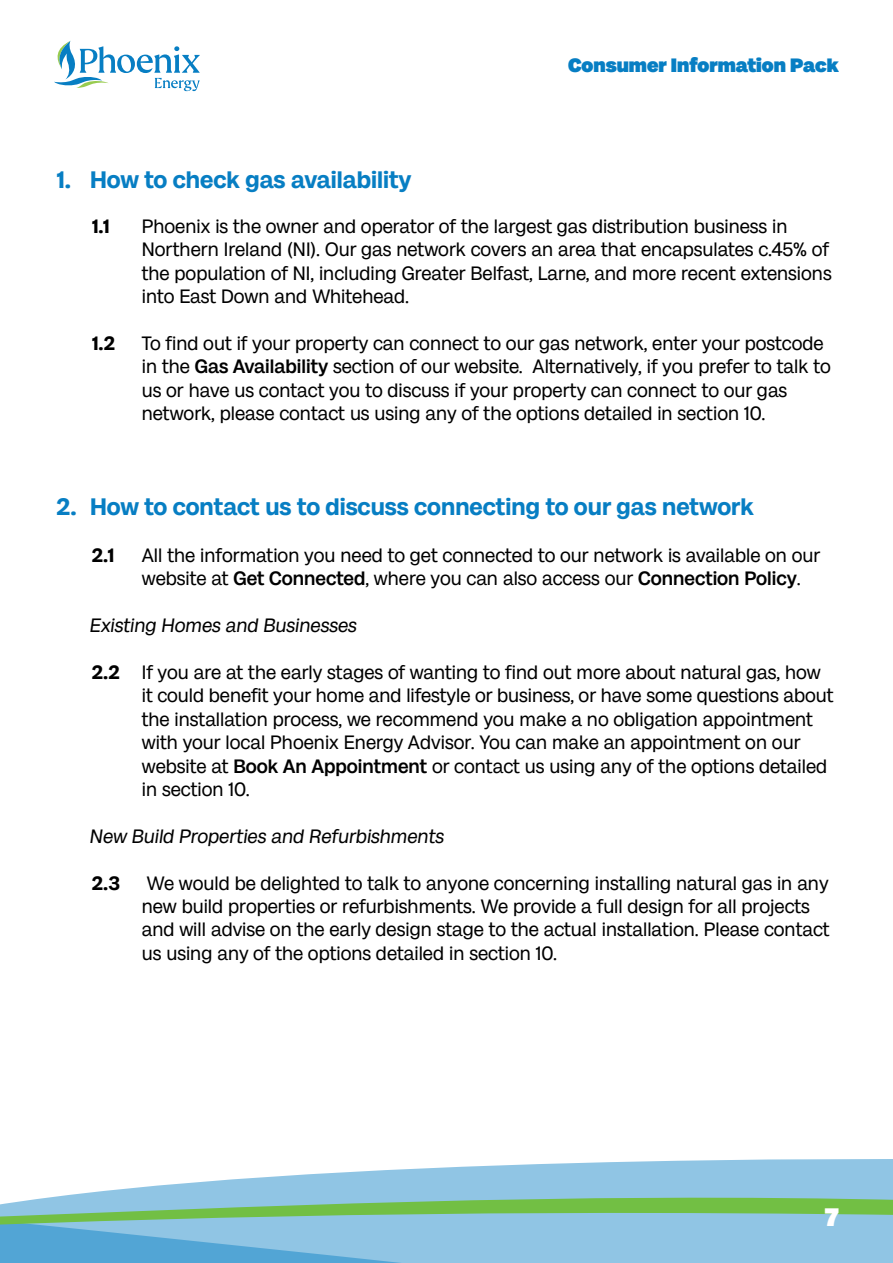
<style>
.page{position:relative;width:893px;height:1263px;background:#fff}
.page>*{position:absolute;margin:0;border:0;box-sizing:border-box;transform-origin:0 0}
.t1{font:800 25.5px "Milligram";color:#fff}
.t2{font:700 24px "Milligram";color:#077ec3}
.t3{font:19.5px/23.4px "Milligram";color:#000}
.t4{font:800 19.5px "Milligram";color:#077ec3}
.t5{font:700 19.5px "Milligram";color:#000}
.s1{font-weight:500}
.s2{font-weight:700}
</style>
<div class="page">
<svg style="left:0;top:1159px;width:893px;height:104px;background:#94c8d2"></svg>
<svg style="left:54px;top:41px;width:146px;height:50px"></svg>
<p class="t4" style="left:568px;top:50px;width:272px">Consumer Information Pack</p>
<p class="t2" style="left:57px;top:163px;width:356px">1. How to check gas availability</p>
<p class="t5" style="left:92px;top:213px;width:19px">1.1</p>
<p class="t3" style="left:142px;top:213px;width:691px">Phoenix is the owner and operator of the largest gas distribution business in Northern Ireland (NI). Our gas network covers an area that encapsulates c.45% of the population of NI, including Greater Belfast, Larne, and more recent extensions into East Down and Whitehead.</p>
<p class="t5" style="left:92px;top:330px;width:24px">1.2</p>
<p class="t3" style="left:142px;top:330px;width:690px">To find out if your property can connect to our gas network, enter your postcode in the <span class="s1">Gas Availability</span> section of our website. Alternatively, if you prefer to talk to us or have us contact you to discuss if your property can connect to our gas network, please contact us using any of the options detailed in section 10.</p>
<p class="t2" style="left:57px;top:490px;width:699px">2. How to contact us to discuss connecting to our gas network</p>
<p class="t5" style="left:92px;top:542px;width:24px">2.1</p>
<p class="t3" style="left:142px;top:542px;width:680px">All the information you need to get connected to our network is available on our website at <span class="s1">Get Connected</span>, where you can also access our <span class="s1">Connection Policy</span>.</p>
<p class="t3" style="left:89px;top:612px;width:272px">Existing Homes and Businesses</p>
<p class="t3" style="left:142px;top:659px;width:693px;text-indent:-50px"><span class="s2">2.2</span> If you are at the early stages of wanting to find out more about natural gas, how it could benefit your home and lifestyle or business, or have some questions about the installation process, we recommend you make a no obligation appointment with your local Phoenix Energy Advisor. You can make an appointment on our website at <span class="s1">Book An Appointment</span> or contact us using any of the options detailed in section 10.</p>
<p class="t3" style="left:89px;top:823px;width:359px">New Build Properties and Refurbishments</p>
<p class="t5" style="left:92px;top:869px;width:29px">2.3</p>
<p class="t3" style="left:142px;top:870px;width:689px">We would be delighted to talk to anyone concerning installing natural gas in any new build properties or refurbishments. We provide a full design for all projects and will advise on the early design stage to the actual installation. Please contact us using any of the options detailed in section 10.</p>
<h1 class="t1" style="left:825px;top:1198px;width:16px">7</h1>
</div>
